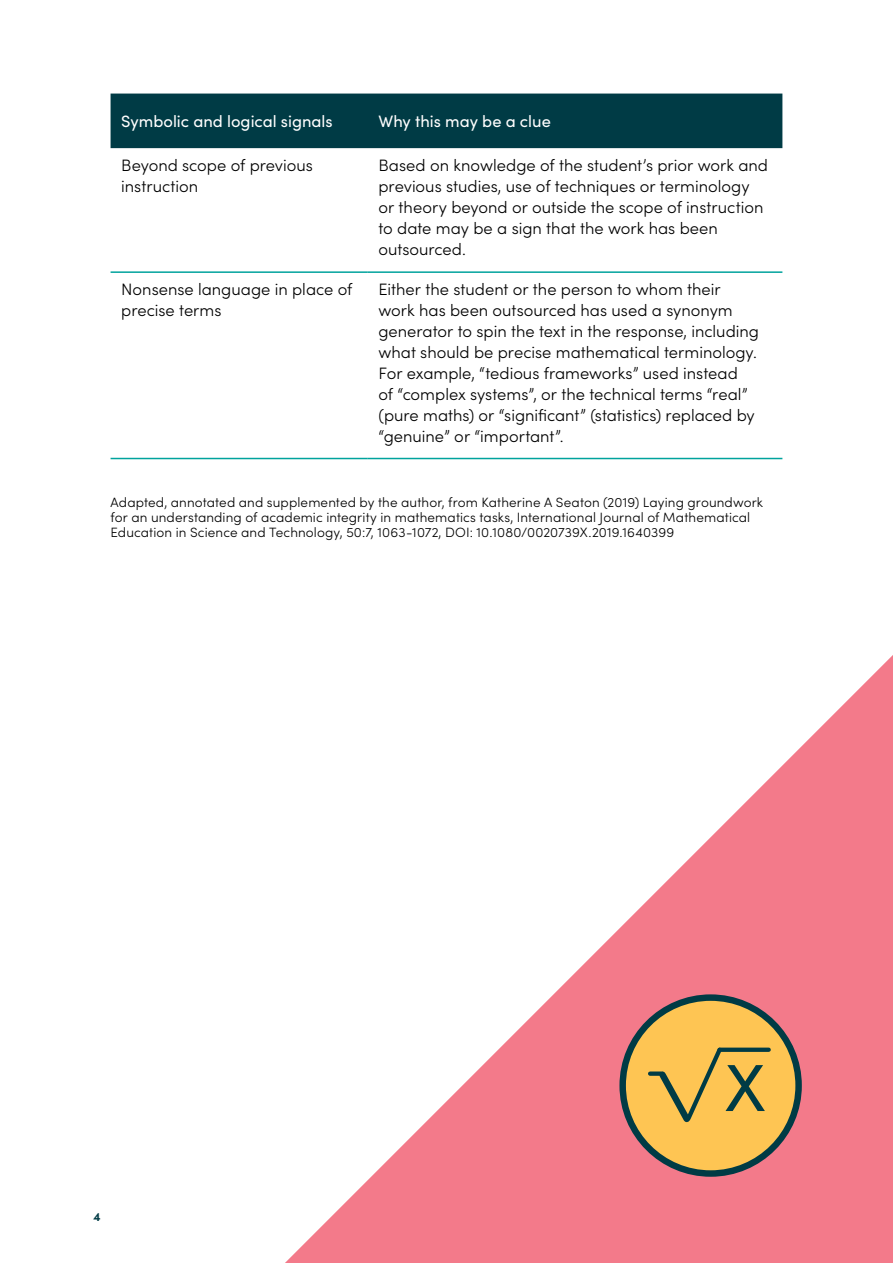
<style>
.page{position:relative;width:893px;height:1263px;background:#fff}
.page>*{position:absolute;margin:0;border:0;box-sizing:border-box;transform-origin:0 0}
.t1{font:66.6px "Sofia Pro";color:#003b45}
.t2{font:300 16.5px/21px "Sofia Pro";color:#000}
.t3{font:16.5px "Sofia Pro";color:#fff}
.t4{font:300 13.5px/15px "Sofia Pro";letter-spacing:.01em;color:#000}
.t5{font:700 12px "Sofia Pro";color:#003b45}
</style>
<div class="page">
<svg style="left:285px;top:655px;width:608px;height:608px"></svg>
<div style="left:111px;top:94px;width:671px;height:54px;background:#003b45"></div>
<hr style="left:111px;top:271px;width:257px;height:2px;background:#00a39d">
<hr style="left:368px;top:271px;width:414px;height:2px;background:#00a39d">
<hr style="left:111px;top:458px;width:257px;height:1px;background:#00a39d">
<hr style="left:368px;top:458px;width:414px;height:1px;background:#00a39d">
<div style="left:623px;top:997px;width:176px;height:176px;background:#fec553;border-radius:50%"></div>
<div style="left:619px;top:994px;width:183px;height:183px;border:6px solid #003b45;border-radius:50%"></div>
<div style="left:650px;top:1071px;width:13px;height:5px;background:#003b45"></div>
<svg style="left:654px;top:1047px;width:67px;height:76px"></svg>
<div style="left:720px;top:1047px;width:49px;height:5px;background:#003b45"></div>
<p class="t3" style="left:121px;top:109px;width:213px">Symbolic and logical signals</p>
<p class="t3" style="left:378px;top:109px;width:174px">Why this may be a clue</p>
<p class="t2" style="left:121px;top:154px;width:193px">Beyond scope of previous instruction</p>
<p class="t2" style="left:378px;top:154px;width:391px">Based on knowledge of the student’s prior work and previous studies, use of techniques or terminology or theory beyond or outside the scope of instruction to date may be a sign that the work has been outsourced.</p>
<p class="t2" style="left:121px;top:278px;width:233px">Nonsense language in place of precise terms</p>
<p class="t2" style="left:378px;top:278px;width:382px">Either the student or the person to whom their work has been outsourced has used a synonym generator to spin the text in the response, including what should be precise mathematical terminology.<br>For example, “tedious frameworks” used instead<br>of “complex systems”, or the technical terms “real” (pure maths) or “significant” (statistics) replaced by “genuine” or “important”.</p>
<p class="t4" style="left:111px;top:493px;width:654px">Adapted, annotated and supplemented by the author, from Katherine A Seaton (2019) Laying groundwork for an understanding of academic integrity in mathematics tasks, International Journal of Mathematical<br>Education in Science and Technology, 50:7, 1063-1072, DOI: 10.1080/0020739X.2019.1640399</p>
<p class="t5" style="left:94px;top:1207px;width:9px">4</p>
<h1 class="t1" style="left:725px;top:1039px;width:42px">X</h1>
</div>
